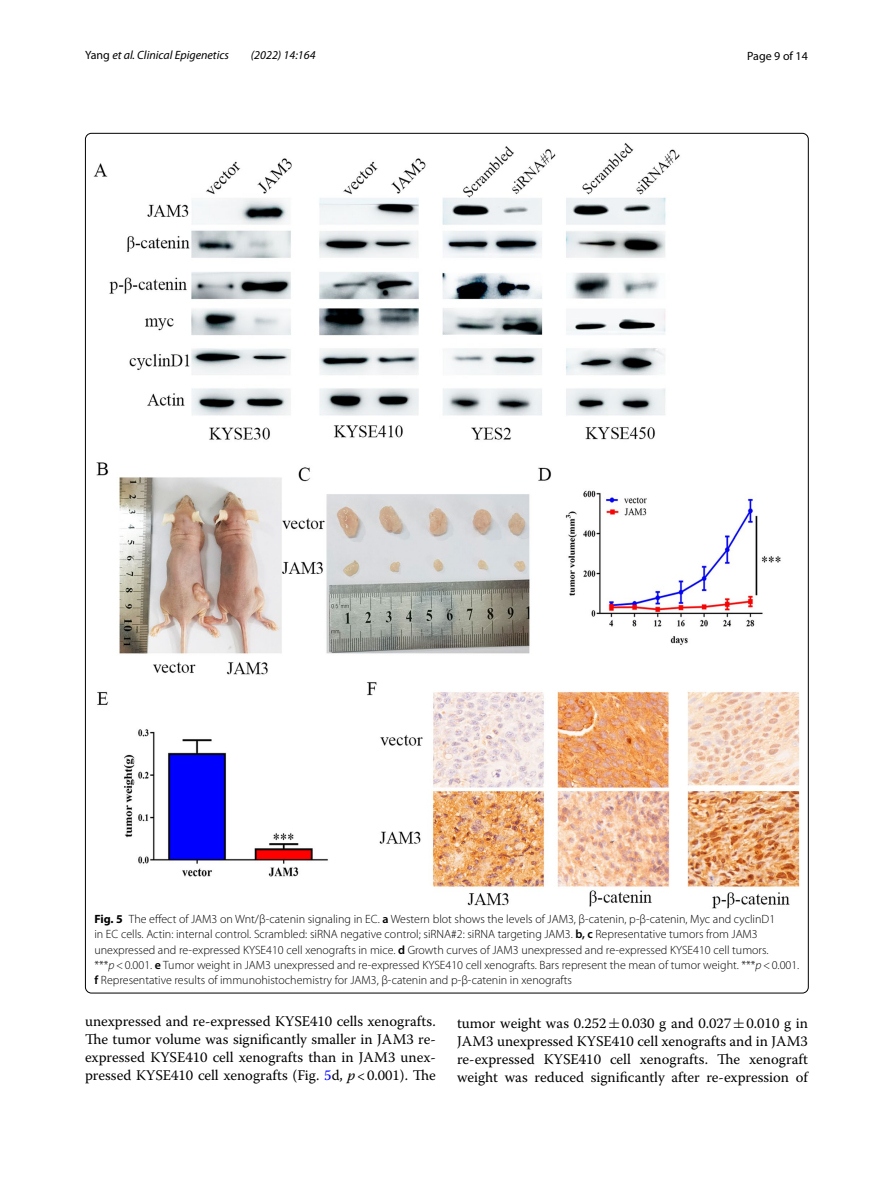
<style>
.page{position:relative;width:893px;height:1187px;background:#fff}
.page>*{position:absolute;margin:0;border:0;box-sizing:border-box;transform-origin:0 0}
.t1{font:14.7px/18px "Warnock Pro";color:#000;text-align:justify}
.t2{font:300 12px/15px "Myriad Pro";color:#000}
.t3{font:italic 12px "Myriad Pro";color:#000}
.t4{font:12px "Myriad Pro";color:#000}
.s1{font-style:normal}
.s2{font-weight:700}
.s3{font-weight:600}
.s4{font-style:italic}
.s5{color:#00f}
.s6{font-family:"MTSY"}
</style>
<div class="page">
<img style="left:94px;top:143px;width:706px;height:765px">
<p class="t3" style="left:85px;top:48px;width:146px"><span class="s1">Yang</span> et al. Clinical Epigenetics</p>
<p class="t3" style="left:251px;top:48px;width:66px">(2022) 14:164</p>
<p class="t4" style="left:747px;top:48px;width:62px">Page 9 of 14</p>
<p class="t2" style="left:94px;top:912px;width:706px"><span class="s2">Fig. 5</span> The effect of JAM3 on Wnt/β-catenin signaling in EC. <span class="s3">a</span> Western blot shows the levels of JAM3, β-catenin, p-β-catenin, Myc and cyclinD1<br>in EC cells. Actin: internal control. Scrambled: siRNA negative control; siRNA#2: siRNA targeting JAM3. <span class="s3">b, c</span> Representative tumors from JAM3 unexpressed and re-expressed KYSE410 cell xenografts in mice. <span class="s3">d</span> Growth curves of JAM3 unexpressed and re-expressed KYSE410 cell tumors. ***<span class="s4">p</span>&lt;0.001. <span class="s3">e</span> Tumor weight in JAM3 unexpressed and re-expressed KYSE410 cell xenografts. Bars represent the mean of tumor weight. ***<span class="s4">p</span>&lt;0.001. <span class="s3">f</span> Representative results of immunohistochemistry for JAM3, β-catenin and p-β-catenin in xenografts</p>
<p class="t1" style="left:85px;top:1012px;width:352px">unexpressed and re-expressed KYSE410 cells xenografts.<br>The tumor volume was significantly smaller in JAM3 re&shy;expressed KYSE410 cell xenografts than in JAM3 unex&shy;pressed KYSE410 cell xenografts (Fig. <span class="s5">5</span>d, <span class="s4">p</span>&lt;0.001). The</p>
<p class="t1" style="left:457px;top:1014px;width:352px">tumor weight was 0.252<span class="s6">±</span>0.030 g and 0.027<span class="s6">±</span>0.010 g in JAM3 unexpressed KYSE410 cell xenografts and in JAM3 re-expressed KYSE410 cell xenografts. The xenograft weight was reduced significantly after re-expression of</p>
</div>
